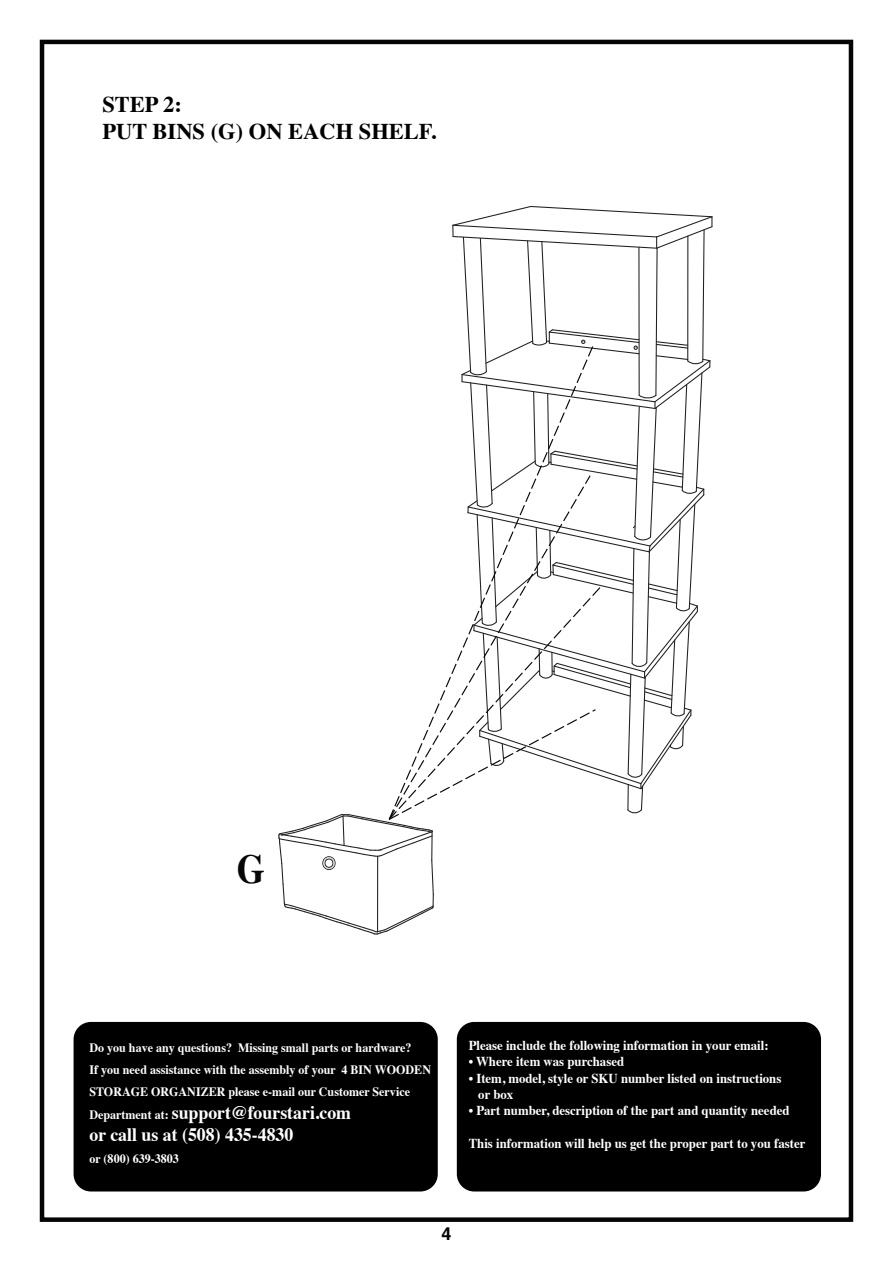
<style>
.page{position:relative;width:893px;height:1263px;background:#fff}
.page>*{position:absolute;margin:0;border:0;box-sizing:border-box;transform-origin:0 0}
.t1{font:700 41.25px "Times";color:#040606;scale:.88 1}
.t2{font:700 22.5px/27px "Times";color:#000}
.t3{font:700 18.9px/22.2px "Times";color:#fff;scale:.94 1}
.t4{font:700 18px "Helvetica";color:#040606}
.t5{font:700 13.65px/16.4px "Times";color:#fff;scale:.94 1}
.t6{font:700 12.75px/22.2px "Times";color:#fff;scale:.94 1}
.s1{font-size:12.75px}
</style>
<div class="page">
<div style="left:40px;top:40px;width:813px;height:1182px;border:4px solid #040606"></div>
<div style="left:74px;top:1022px;width:364px;height:169px;background:#000;border-radius:17px"></div>
<div style="left:457px;top:1022px;width:364px;height:169px;background:#000;border-radius:17px"></div>
<svg style="left:278px;top:206px;width:435px;height:729px"></svg>
<div style="left:323px;top:856px;width:12px;height:14px;border:1px solid #231f20;border-radius:50%"></div>
<div style="left:325px;top:859px;width:8px;height:8px;border:1px solid #231f20;border-radius:50%"></div>
<div style="left:323px;top:857px;width:11px;height:12px;border:1px solid #d0d2d3;border-radius:50%"></div>
<h2 class="t2" style="left:102px;top:89px;width:335px">STEP 2:<br>PUT BINS (G) ON EACH SHELF.</h2>
<h1 class="t1" style="left:237px;top:829px;width:33px">G</h1>
<p class="t6" style="left:89px;top:1035px;width:365px">Do you have any questions? Missing small parts or hardware?<br>If you need assistance with the assembly of your 4 BIN WOODEN<br>STORAGE ORGANIZER please e-mail our Customer Service</p>
<h3 class="t3" style="left:89px;top:1099px;width:280px"><span class="s1">Department at:</span> support@fourstari.com or call us at (508) 435-4830</h3>
<p class="t6" style="left:89px;top:1146px;width:97px">or (800) 639-3803</p>
<p class="t5" style="left:469px;top:1036px;width:321px">Please include the following information in your email:</p>
<p class="t5" style="left:469px;top:1052px;width:167px">• Where item was purchased</p>
<p class="t5" style="left:478px;top:1068px;width:324px;text-indent:-10px">• Item, model, style or SKU number listed on instructions or box</p>
<p class="t5" style="left:469px;top:1101px;width:343px">• Part number, description of the part and quantity needed</p>
<p class="t5" style="left:469px;top:1134px;width:360px">This information will help us get the proper part to you faster</p>
<h3 class="t4" style="left:441px;top:1219px;width:12px">4</h3>
</div>
